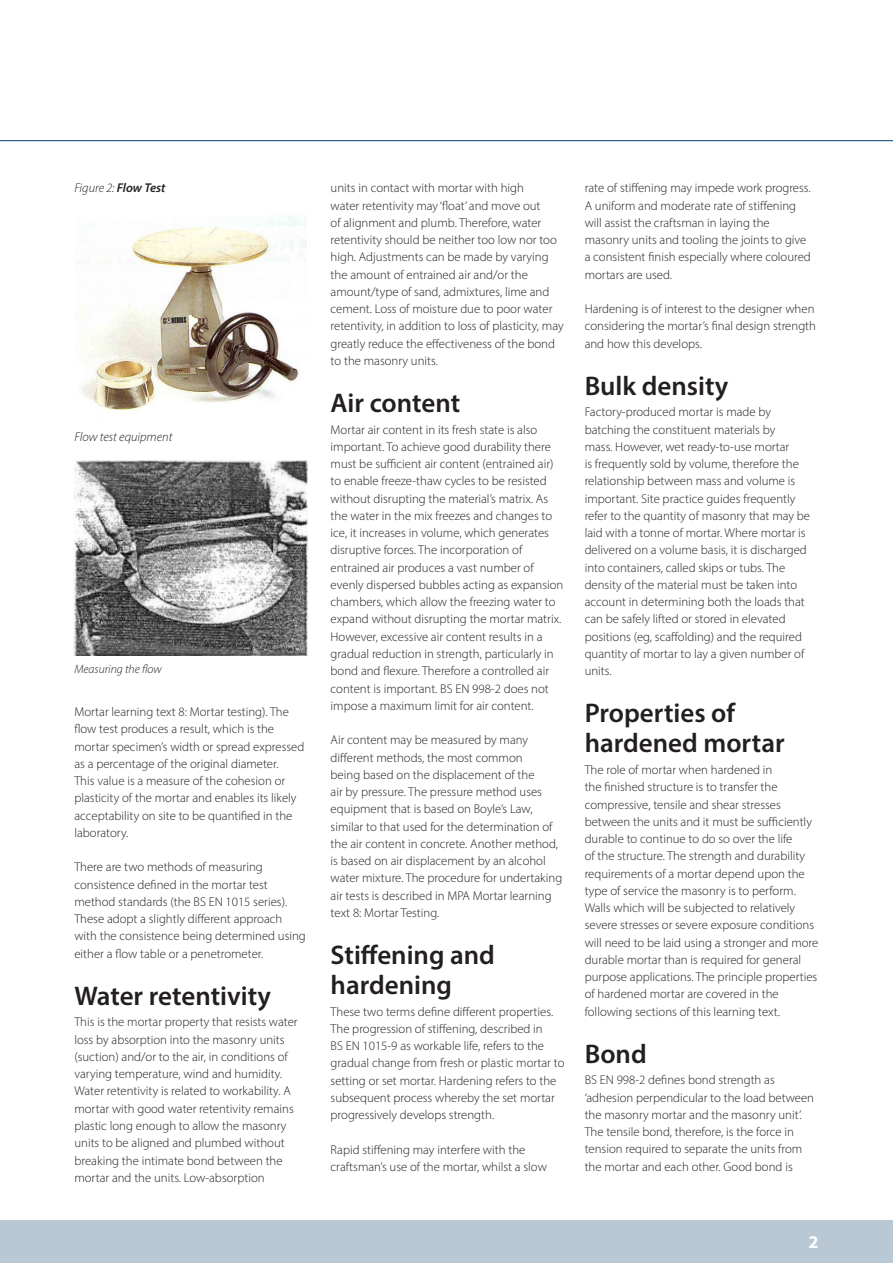
<style>
.page{position:relative;width:893px;height:1263px;background:#fff}
.page>*{position:absolute;margin:0;border:0;box-sizing:border-box;transform-origin:0 0}
.t1{font:600 27px/30px "Myriad Pro";color:#231f20}
.t2{font:700 18px "Myriad Pro";color:#fff}
.t3{font:300 12.75px/17.2px "Myriad Pro";color:#231f20}
.t4{font:italic 300 12.75px "Myriad Pro";color:#231f20}
.t5{font:italic 300 12px "Myriad Pro";color:#231f20}
.s1{font-weight:600}
</style>
<div class="page">
<hr style="left:0;top:140px;width:893px;height:1px;background:#003d78">
<div style="left:0;top:1220px;width:893px;height:43px;background:#b9c8d5"></div>
<img style="left:74px;top:461px;width:234px;height:194px">
<img style="left:77px;top:217px;width:230px;height:194px">
<p class="t4" style="left:74px;top:181px;width:93px">Figure 2: <span class="s1">Flow Test</span></p>
<p class="t4" style="left:74px;top:429px;width:99px">Flow test equipment</p>
<p class="t5" style="left:74px;top:662px;width:89px">Measuring the flow</p>
<p class="t3" style="left:74px;top:703px;width:231px">Mortar learning text 8: Mortar testing). The flow test produces a result, which is the mortar specimen’s width or spread expressed as a percentage of the original diameter.<br>This value is a measure of the cohesion or plasticity of the mortar and enables its likely acceptability on site to be quantified in the laboratory.</p>
<p class="t3" style="left:74px;top:858px;width:233px">There are two methods of measuring consistence defined in the mortar test method standards (the BS EN 1015 series).<br>These adopt a slightly different approach with the consistence being determined using either a flow table or a penetrometer.</p>
<h1 class="t1" style="left:74px;top:980px;width:198px">Water retentivity</h1>
<p class="t3" style="left:74px;top:1013px;width:225px">This is the mortar property that resists water loss by absorption into the masonry units (suction) and/or to the air, in conditions of varying temperature, wind and humidity.<br>Water retentivity is related to workability. A mortar with good water retentivity remains plastic long enough to allow the masonry units to be aligned and plumbed without breaking the intimate bond between the mortar and the units. Low-absorption</p>
<p class="t3" style="left:331px;top:179px;width:235px">units in contact with mortar with high<br>water retentivity may ‘float’ and move out<br>of alignment and plumb. Therefore, water retentivity should be neither too low nor too high. Adjustments can be made by varying the amount of entrained air and/or the amount/type of sand, admixtures, lime and cement. Loss of moisture due to poor water retentivity, in addition to loss of plasticity, may greatly reduce the effectiveness of the bond to the masonry units.</p>
<h1 class="t1" style="left:331px;top:387px;width:131px">Air content</h1>
<p class="t3" style="left:331px;top:421px;width:234px">Mortar air content in its fresh state is also important. To achieve good durability there must be sufficient air content (entrained air) to enable freeze-thaw cycles to be resisted without disrupting the material’s matrix. As the water in the mix freezes and changes to ice, it increases in volume, which generates disruptive forces. The incorporation of entrained air produces a vast number of evenly dispersed bubbles acting as expansion chambers, which allow the freezing water to expand without disrupting the mortar matrix.<br>However, excessive air content results in a gradual reduction in strength, particularly in bond and flexure. Therefore a controlled air content is important. BS EN 998-2 does not impose a maximum limit for air content.</p>
<p class="t3" style="left:331px;top:731px;width:233px">Air content may be measured by many different methods, the most common<br>being based on the displacement of the<br>air by pressure. The pressure method uses equipment that is based on Boyle’s Law, similar to that used for the determination of the air content in concrete. Another method, is based on air displacement by an alcohol water mixture. The procedure for undertaking air tests is described in MPA Mortar learning text 8: Mortar Testing.</p>
<h1 class="t1" style="left:331px;top:939px;width:166px">Stiffening and hardening</h1>
<p class="t3" style="left:331px;top:1002px;width:235px">These two terms define different properties.<br>The progression of stiffening, described in<br>BS EN 1015-9 as workable life, refers to the gradual change from fresh or plastic mortar to setting or set mortar. Hardening refers to the subsequent process whereby the set mortar progressively develops strength.</p>
<p class="t3" style="left:331px;top:1140px;width:218px">Rapid stiffening may interfere with the craftsman’s use of the mortar, whilst a slow</p>
<p class="t3" style="left:585px;top:179px;width:228px">rate of stiffening may impede work progress.<br>A uniform and moderate rate of stiffening will assist the craftsman in laying the masonry units and tooling the joints to give a consistent finish especially where coloured mortars are used.</p>
<p class="t3" style="left:585px;top:300px;width:233px">Hardening is of interest to the designer when considering the mortar’s final design strength and how this develops.</p>
<h1 class="t1" style="left:585px;top:370px;width:145px">Bulk density</h1>
<p class="t3" style="left:585px;top:403px;width:227px">Factory-produced mortar is made by batching the constituent materials by<br>mass. However, wet ready-to-use mortar<br>is frequently sold by volume, therefore the relationship between mass and volume is important. Site practice guides frequently refer to the quantity of masonry that may be laid with a tonne of mortar. Where mortar is delivered on a volume basis, it is discharged into containers, called skips or tubs. The density of the material must be taken into account in determining both the loads that can be safely lifted or stored in elevated positions (eg, scaffolding) and the required quantity of mortar to lay a given number of units.</p>
<h1 class="t1" style="left:585px;top:698px;width:201px">Properties of hardened mortar</h1>
<p class="t3" style="left:585px;top:761px;width:235px">The role of mortar when hardened in<br>the finished structure is to transfer the compressive, tensile and shear stresses between the units and it must be sufficiently durable to continue to do so over the life<br>of the structure. The strength and durability requirements of a mortar depend upon the type of service the masonry is to perform.<br>Walls which will be subjected to relatively severe stresses or severe exposure conditions will need to be laid using a stronger and more durable mortar than is required for general purpose applications. The principle properties of hardened mortar are covered in the following sections of this learning text.</p>
<h1 class="t1" style="left:585px;top:1038px;width:64px">Bond</h1>
<p class="t3" style="left:585px;top:1071px;width:231px">BS EN 998-2 defines bond strength as ‘adhesion perpendicular to the load between the masonry mortar and the masonry unit’.<br>The tensile bond, therefore, is the force in tension required to separate the units from the mortar and each other. Good bond is</p>
<h2 class="t2" style="left:809px;top:1231px;width:11px">2</h2>
</div>
